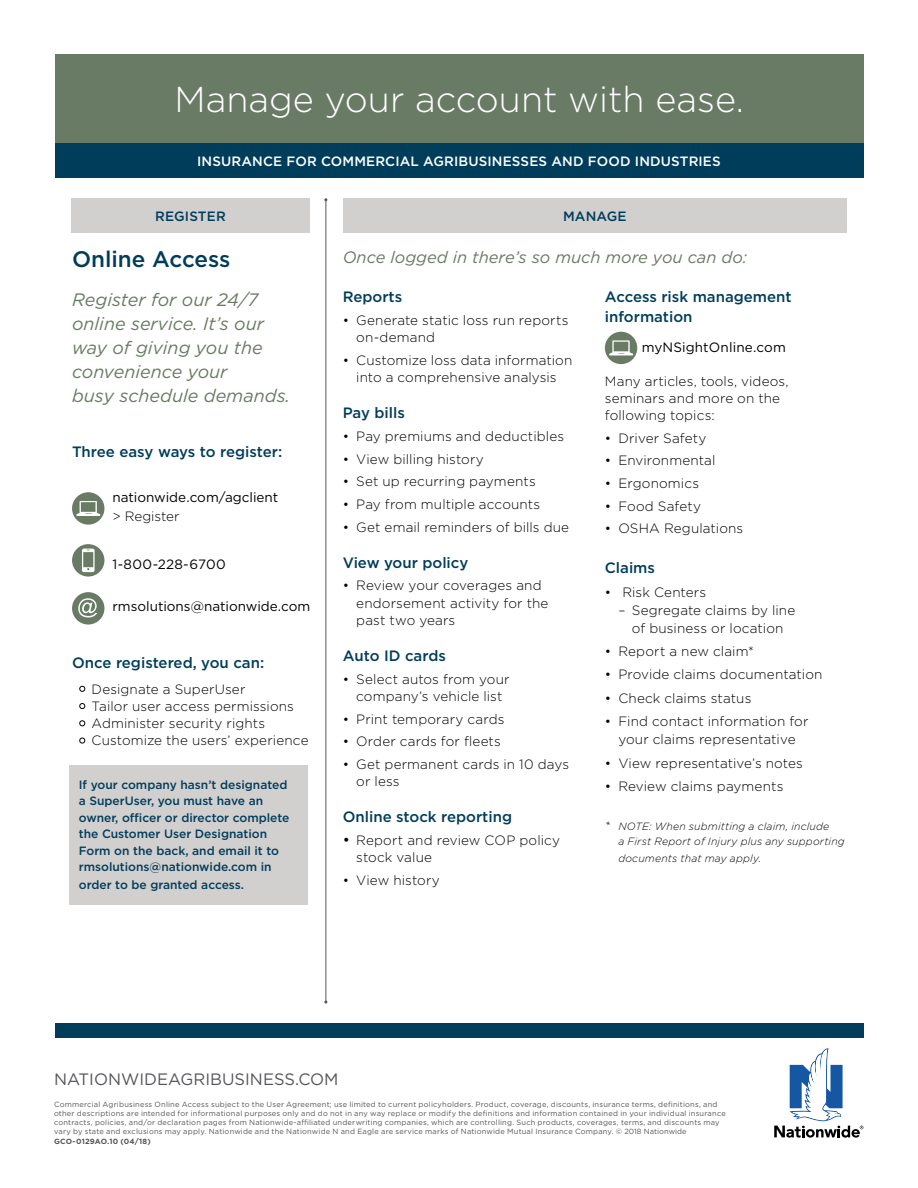
<style>
.page{position:relative;width:918px;height:1188px;background:#fff}
.page>*{position:absolute;margin:0;border:0;box-sizing:border-box;transform-origin:0 0}
.t1{font:300 36px "Gotham";color:#fff}
.t2{font:500 22.5px "Gotham";color:#003d5b}
.t3{font:italic 18px/24px "Gotham";color:#697a65}
.t4{font:italic 16.5px "Gotham";color:#697a65}
.t5{font:16.5px "Gotham";color:#56565a}
.t6{font:500 15px/19.5px "Gotham";color:#003d5b}
.t7{font:300 13.5px/17.2px "Gotham";letter-spacing:.01em;color:#000}
.t8{font:13.5px/18.9px "Gotham";color:#000}
.t9{font:500 13.5px "Gotham";letter-spacing:.01em;color:#fff}
.t10{font:13.5px "Gotham";letter-spacing:.025em;color:#000}
.t11{font:500 13.5px "Gotham";letter-spacing:.01em;color:#003d5b}
.t12{font:500 12px/16.6px "Gotham";color:#003d5b}
.t13{font:italic 300 10.5px/16.5px "Gotham";letter-spacing:.015em;color:#000}
.t14{font:7.5px/9.1px "Gotham";letter-spacing:.025em;color:#56565a}
.s1{font-weight:300}
.s2{font-weight:400;font-size:15px}
.s3{font-size:12px}
.s4{font-weight:700}
</style>
<div class="page">
<div style="left:69px;top:765px;width:239px;height:139px;background:#d2cfcf"></div>
<div style="left:605px;top:332px;width:32px;height:32px;background:#697a65;border-radius:50%"></div>
<svg style="left:609px;top:340px;width:24px;height:16px"></svg>
<div style="left:55px;top:54px;width:808px;height:96px;background:#697a65"></div>
<div style="left:55px;top:143px;width:808px;height:34px;background:#003d5b"></div>
<div style="left:55px;top:1023px;width:808px;height:15px;background:#003d5b"></div>
<svg style="left:774px;top:1048px;width:89px;height:90px"></svg>
<div style="left:72px;top:492px;width:32px;height:33px;background:#697a65;border-radius:50%"></div>
<svg style="left:76px;top:501px;width:24px;height:15px"></svg>
<div style="left:72px;top:544px;width:32px;height:33px;background:#697a65;border-radius:50%"></div>
<svg style="left:82px;top:549px;width:13px;height:23px"></svg>
<div style="left:72px;top:592px;width:32px;height:33px;background:#697a65;border-radius:50%"></div>
<svg style="left:78px;top:598px;width:19px;height:19px"></svg>
<svg style="left:79px;top:686px;width:6px;height:6px"></svg>
<svg style="left:79px;top:703px;width:6px;height:6px"></svg>
<svg style="left:79px;top:720px;width:6px;height:6px"></svg>
<svg style="left:79px;top:738px;width:6px;height:5px"></svg>
<div style="left:71px;top:198px;width:239px;height:35px;background:#d2cfcf"></div>
<div style="left:343px;top:198px;width:504px;height:35px;background:#d2cfcf"></div>
<hr style="left:326px;top:200px;width:1px;height:802px;background:#56565a">
<p class="t1" style="left:175px;top:77px;width:571px">Manage your account with ease.</p>
<p class="t9" style="left:197px;top:152px;width:525px">INSURANCE FOR COMMERCIAL AGRIBUSINESSES AND FOOD INDUSTRIES</p>
<p class="t11" style="left:155px;top:207px;width:72px">REGISTER</p>
<p class="t11" style="left:563px;top:207px;width:65px">MANAGE</p>
<p class="t2" style="left:72px;top:245px;width:160px">Online Access</p>
<p class="t3" style="left:72px;top:288px;width:193px">Register for our 24/7 online service. It’s our way of giving you the convenience your</p>
<p class="t3" style="left:72px;top:384px;width:220px">busy schedule demands.</p>
<p class="t6" style="left:72px;top:442px;width:212px">Three easy ways to register:</p>
<p class="t8" style="left:113px;top:488px;width:167px">nationwide.com/agclient <span class="s1">&gt; Register</span></p>
<p class="t10" style="left:113px;top:556px;width:115px">1-800-228-6700</p>
<p class="t8" style="left:113px;top:597px;width:199px">rmsolutions@nationwide.com</p>
<p class="t6" style="left:72px;top:653px;width:194px">Once registered, you can:</p>
<p class="t7" style="left:92px;top:680px;width:155px">Designate a SuperUser</p>
<p class="t7" style="left:92px;top:697px;width:219px">Tailor user access permissions<br>Administer security rights<br>Customize the users’ experience</p>
<p class="t12" style="left:79px;top:776px;width:212px">If your company hasn’t designated a SuperUser, you must have an owner, officer or director complete the Customer User Designation<br>Form on the back, and email it to rmsolutions@nationwide.com in order to be granted access.</p>
<p class="t4" style="left:343px;top:246px;width:406px">Once logged in there’s so much more you can do:</p>
<p class="t6" style="left:343px;top:287px;width:61px">Reports</p>
<p class="t7" style="left:356px;top:311px;width:214px;text-indent:-14px">• Generate static loss run reports on-demand</p>
<p class="t7" style="left:343px;top:351px;width:231px;text-align:center">• Customize loss data information into a comprehensive analysis</p>
<p class="t6" style="left:343px;top:403px;width:64px">Pay bills</p>
<p class="t7" style="left:343px;top:427px;width:223px">• Pay premiums and deductibles</p>
<p class="t7" style="left:343px;top:450px;width:143px">• View billing history</p>
<p class="t7" style="left:343px;top:472px;width:195px">• Set up recurring payments</p>
<p class="t7" style="left:343px;top:495px;width:199px">• Pay from multiple accounts</p>
<p class="t7" style="left:343px;top:518px;width:228px">• Get email reminders of bills due</p>
<p class="t6" style="left:343px;top:552px;width:127px">View your policy</p>
<p class="t7" style="left:356px;top:577px;width:194px;text-indent:-14px">• Review your coverages and endorsement activity for the past two years</p>
<p class="t6" style="left:343px;top:646px;width:105px">Auto ID cards</p>
<p class="t7" style="left:343px;top:670px;width:168px;text-align:center">• Select autos from your company’s vehicle list</p>
<p class="t7" style="left:343px;top:710px;width:163px">• Print temporary cards</p>
<p class="t7" style="left:343px;top:732px;width:160px">• Order cards for fleets</p>
<p class="t7" style="left:356px;top:755px;width:214px;text-indent:-14px">• Get permanent cards in 10 days or less</p>
<p class="t6" style="left:343px;top:807px;width:171px">Online stock reporting</p>
<p class="t7" style="left:356px;top:831px;width:205px;text-indent:-14px"><span class="s2">•</span> Report and review COP policy stock value</p>
<p class="t7" style="left:343px;top:871px;width:99px">• View history</p>
<p class="t6" style="left:605px;top:287px;width:188px">Access risk management information</p>
<p class="t8" style="left:642px;top:338px;width:146px">myNSightOnline.com</p>
<p class="t7" style="left:605px;top:372px;width:185px">Many articles, tools, videos, seminars and more on the following topics:</p>
<p class="t7" style="left:605px;top:429px;width:103px">• Driver Safety</p>
<p class="t7" style="left:605px;top:452px;width:112px">• Environmental</p>
<p class="t7" style="left:605px;top:474px;width:96px">• Ergonomics</p>
<p class="t7" style="left:605px;top:497px;width:98px">• Food Safety</p>
<p class="t7" style="left:605px;top:520px;width:140px">• OSHA Regulations</p>
<p class="t6" style="left:605px;top:558px;width:52px">Claims</p>
<p class="t7" style="left:605px;top:583px;width:103px">• Risk Centers</p>
<p class="t7" style="left:618px;top:601px;width:178px;line-height:18px;text-align:center">– Segregate claims by line of business or location</p>
<p class="t7" style="left:605px;top:642px;width:151px">• Report a new claim*</p>
<p class="t7" style="left:605px;top:666px;width:219px">• Provide claims documentation</p>
<p class="t7" style="left:605px;top:689px;width:148px">• Check claims status</p>
<p class="t7" style="left:605px;top:712px;width:205px;line-height:18px;text-align:center">• Find contact information for your claims representative</p>
<p class="t7" style="left:605px;top:754px;width:199px">• View representative’s notes</p>
<p class="t7" style="left:605px;top:777px;width:180px">• Review claims payments</p>
<p class="t13" style="left:605px;top:818px;width:226px"><span class="s3">*</span> NOTE: When submitting a claim, include</p>
<p class="t13" style="left:618px;top:833px;width:228px">a First Report of Injury plus any supporting documents that may apply.</p>
<p class="t5" style="left:54px;top:1068px;width:286px">NATIONWIDEAGRIBUSINESS.COM</p>
<p class="t14" style="left:54px;top:1100px;width:673px">Commercial Agribusiness Online Access subject to the User Agreement; use limited to current policyholders. Product, coverage, discounts, insurance terms, definitions, and other descriptions are intended for informational purposes only and do not in any way replace or modify the definitions and information contained in your individual insurance contracts, policies, and/or declaration pages from Nationwide-affiliated underwriting companies, which are controlling. Such products, coverages, terms, and discounts may vary by state and exclusions may apply. Nationwide and the Nationwide N and Eagle are service marks of Nationwide Mutual Insurance Company. © 2018 Nationwide <span class="s4">GCO-0129AO.10 (04/18)</span></p>
</div>
